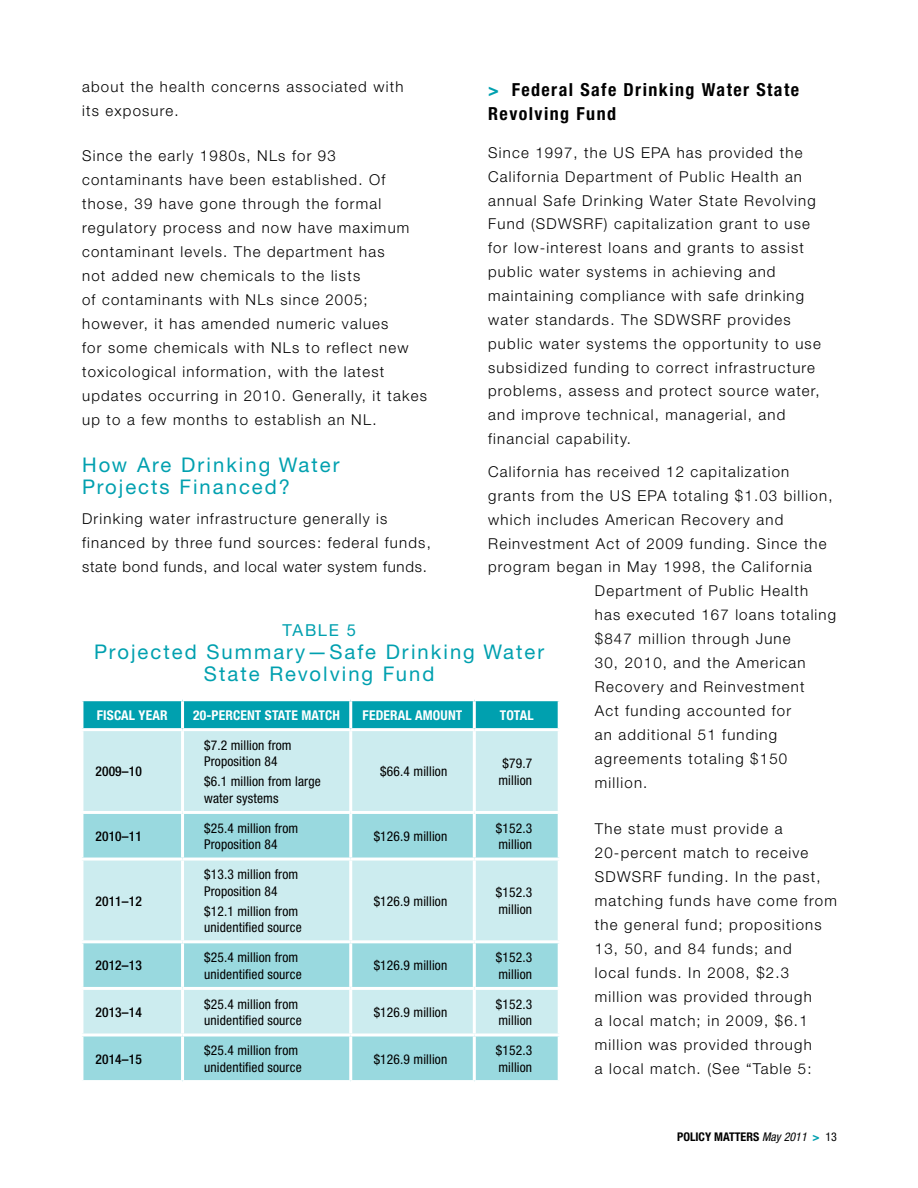
<style>
.page{position:relative;width:918px;height:1188px;background:#fff}
.page>*{position:absolute;margin:0;border:0;box-sizing:border-box;transform-origin:0 0}
.t1{font:20.25px/22.5px "Helvetica Neue CE";letter-spacing:.1em;color:#00a0af;text-align:center}
.t2{font:700 condensed 18px/24px "Helvetica Neue";letter-spacing:.08em;color:#000}
.t3{font:16.5px "Helvetica Neue CE";letter-spacing:.1em;color:#00a0af}
.t4{font:300 15px/24px "Helvetica Neue";letter-spacing:.08em;color:#000}
.t5{font:condensed 13.5px/16.5px "Helvetica Neue";letter-spacing:.01em;color:#000}
.t6{font:700 condensed 13.5px "Helvetica Neue";letter-spacing:.01em;color:#fff}
.t7{font:500 condensed 13.5px "Helvetica Neue";letter-spacing:.01em;color:#000}
.t8{font:700 condensed 12px "Helvetica Neue";color:#000}
.t9{font:italic condensed 12px "Helvetica Neue";color:#000}
.s1{color:#00a0af}
.s2{font-weight:700;font-style:normal;color:#00a0af}
.s3{font-style:normal}
</style>
<div class="page">
<div style="left:83px;top:701px;width:475px;height:27px;background:#00a0af"></div>
<div style="left:83px;top:731px;width:475px;height:80px;background:#ccecef"></div>
<svg style="left:83px;top:814px;width:475px;height:266px;background:#b2e2e6"></svg>
<hr style="left:181px;top:701px;width:3px;height:27px;background:#fff">
<hr style="left:349px;top:701px;width:3px;height:27px;background:#fff">
<hr style="left:473px;top:701px;width:3px;height:27px;background:#fff">
<hr style="left:181px;top:731px;width:3px;height:80px;background:#fff">
<hr style="left:349px;top:731px;width:3px;height:80px;background:#fff">
<hr style="left:473px;top:731px;width:3px;height:80px;background:#fff">
<hr style="left:181px;top:814px;width:3px;height:44px;background:#fff">
<hr style="left:349px;top:814px;width:3px;height:44px;background:#fff">
<hr style="left:473px;top:814px;width:3px;height:44px;background:#fff">
<hr style="left:80px;top:858px;width:103px;height:3px;background:#fff">
<hr style="left:183px;top:858px;width:168px;height:3px;background:#fff">
<hr style="left:181px;top:861px;width:3px;height:79px;background:#fff">
<hr style="left:351px;top:858px;width:123px;height:3px;background:#fff">
<hr style="left:349px;top:861px;width:3px;height:79px;background:#fff">
<hr style="left:474px;top:858px;width:87px;height:3px;background:#fff">
<hr style="left:473px;top:861px;width:3px;height:79px;background:#fff">
<hr style="left:80px;top:940px;width:103px;height:3px;background:#fff">
<hr style="left:183px;top:940px;width:168px;height:3px;background:#fff">
<hr style="left:181px;top:943px;width:3px;height:44px;background:#fff">
<hr style="left:351px;top:940px;width:123px;height:3px;background:#fff">
<hr style="left:349px;top:943px;width:3px;height:44px;background:#fff">
<hr style="left:474px;top:940px;width:87px;height:3px;background:#fff">
<hr style="left:473px;top:943px;width:3px;height:44px;background:#fff">
<hr style="left:80px;top:987px;width:103px;height:3px;background:#fff">
<hr style="left:183px;top:987px;width:168px;height:3px;background:#fff">
<hr style="left:181px;top:990px;width:3px;height:44px;background:#fff">
<hr style="left:351px;top:987px;width:123px;height:3px;background:#fff">
<hr style="left:349px;top:990px;width:3px;height:44px;background:#fff">
<hr style="left:474px;top:987px;width:87px;height:3px;background:#fff">
<hr style="left:473px;top:990px;width:3px;height:44px;background:#fff">
<hr style="left:80px;top:1034px;width:103px;height:3px;background:#fff">
<hr style="left:183px;top:1034px;width:168px;height:3px;background:#fff">
<hr style="left:181px;top:1037px;width:3px;height:43px;background:#fff">
<hr style="left:351px;top:1034px;width:123px;height:3px;background:#fff">
<hr style="left:349px;top:1037px;width:3px;height:43px;background:#fff">
<hr style="left:474px;top:1034px;width:87px;height:3px;background:#fff">
<hr style="left:473px;top:1037px;width:3px;height:43px;background:#fff">
<p class="t4" style="left:82px;top:74px;width:323px">about the health concerns associated with its exposure.</p>
<p class="t4" style="left:82px;top:144px;width:346px">Since the early 1980s, NLs for 93 contaminants have been established. Of those, 39 have gone through the formal regulatory process and now have maximum contaminant levels. The department has<br>not added new chemicals to the lists<br>of contaminants with NLs since 2005; however, it has amended numeric values<br>for some chemicals with NLs to reflect new toxicological information, with the latest updates occurring in 2010. Generally, it takes up to a few months to establish an NL.</p>
<h1 class="t1" style="left:82px;top:454px;width:259px;text-align:left">How Are Drinking Water<br>Projects Financed?</h1>
<p class="t4" style="left:82px;top:506px;width:350px">Drinking water infrastructure generally is financed by three fund sources: federal funds, state bond funds, and local water system funds.</p>
<p class="t2" style="left:488px;top:77px;width:313px"><span class="s1">&gt;</span> FEDERAL SAFE DRINKING WATER STATE<br>REVOLVING FUND</p>
<p class="t4" style="left:488px;top:140px;width:334px">Since 1997, the US EPA has provided the California Department of Public Health an annual Safe Drinking Water State Revolving Fund (SDWSRF) capitalization grant to use for low-interest loans and grants to assist public water systems in achieving and maintaining compliance with safe drinking water standards. The SDWSRF provides public water systems the opportunity to use subsidized funding to correct infrastructure problems, assess and protect source water, and improve technical, managerial, and financial capability.</p>
<p class="t4" style="left:488px;top:459px;width:303px">California has received 12 capitalization</p>
<p class="t4" style="left:488px;top:483px;width:346px">grants from the US EPA totaling $1.03 billion,</p>
<p class="t4" style="left:488px;top:507px;width:297px">which includes American Recovery and</p>
<p class="t4" style="left:488px;top:531px;width:340px">Reinvestment Act of 2009 funding. Since the</p>
<p class="t4" style="left:488px;top:555px;width:325px">program began in May 1998, the California</p>
<p class="t4" style="left:595px;top:579px;width:215px">Department of Public Health</p>
<p class="t4" style="left:595px;top:603px;width:243px">has executed 167 loans totaling</p>
<p class="t4" style="left:595px;top:627px;width:197px">$847 million through June</p>
<p class="t4" style="left:595px;top:651px;width:212px">30, 2010, and the American</p>
<p class="t4" style="left:595px;top:675px;width:211px">Recovery and Reinvestment</p>
<p class="t4" style="left:595px;top:699px;width:198px">Act funding accounted for</p>
<p class="t4" style="left:595px;top:723px;width:184px">an additional 51 funding</p>
<p class="t4" style="left:595px;top:747px;width:194px">agreements totaling $150</p>
<p class="t4" style="left:595px;top:771px;width:54px">million.</p>
<p class="t4" style="left:595px;top:816px;width:243px">The state must provide a<br>20-percent match to receive<br>SDWSRF funding. In the past, matching funds have come from the general fund; propositions<br>13, 50, and 84 funds; and<br>local funds. In 2008, $2.3 million was provided through<br>a local match; in 2009, $6.1 million was provided through<br>a local match. (See “Table 5:</p>
<p class="t3" style="left:282px;top:621px;width:75px">TABLE 5</p>
<h1 class="t1" style="left:94px;top:641px;width:451px">Projected Summary—Safe Drinking Water<br>State Revolving Fund</h1>
<p class="t6" style="left:97px;top:707px;width:72px">FISCAL YEAR</p>
<p class="t6" style="left:193px;top:707px;width:148px">20-PERCENT STATE MATCH</p>
<p class="t6" style="left:363px;top:707px;width:94px">FEDERAL AMOUNT</p>
<p class="t6" style="left:500px;top:707px;width:32px">TOTAL</p>
<p class="t5" style="left:204px;top:737px;width:89px">$7.2 million from<br>Proposition 84</p>
<p class="t5" style="left:204px;top:773px;width:118px">$6.1 million from large water systems</p>
<p class="t5" style="left:380px;top:763px;width:69px">$66.4 million</p>
<p class="t5" style="left:498px;top:755px;width:35px;text-align:center">$79.7 million</p>
<p class="t7" style="left:95px;top:763px;width:48px">2009–10</p>
<p class="t7" style="left:95px;top:828px;width:48px">2010–11</p>
<p class="t5" style="left:204px;top:820px;width:96px">$25.4 million from<br>Proposition 84</p>
<p class="t5" style="left:374px;top:828px;width:75px">$126.9 million</p>
<p class="t5" style="left:496px;top:820px;width:38px">$152.3 million</p>
<p class="t5" style="left:204px;top:866px;width:96px">$13.3 million from<br>Proposition 84</p>
<p class="t5" style="left:204px;top:903px;width:99px">$12.1 million from unidentified source</p>
<p class="t5" style="left:374px;top:893px;width:75px">$126.9 million</p>
<p class="t5" style="left:496px;top:884px;width:38px">$152.3 million</p>
<p class="t7" style="left:95px;top:893px;width:48px">2011–12</p>
<p class="t7" style="left:95px;top:958px;width:48px">2012–13</p>
<p class="t5" style="left:204px;top:949px;width:99px">$25.4 million from unidentified source</p>
<p class="t5" style="left:374px;top:957px;width:75px">$126.9 million</p>
<p class="t5" style="left:496px;top:949px;width:38px">$152.3 million</p>
<p class="t7" style="left:95px;top:1004px;width:48px">2013–14</p>
<p class="t5" style="left:204px;top:996px;width:99px">$25.4 million from unidentified source</p>
<p class="t5" style="left:374px;top:1004px;width:75px">$126.9 million</p>
<p class="t5" style="left:496px;top:996px;width:38px">$152.3 million</p>
<p class="t7" style="left:95px;top:1051px;width:48px">2014–15</p>
<p class="t5" style="left:204px;top:1042px;width:99px">$25.4 million from unidentified source</p>
<p class="t5" style="left:374px;top:1050px;width:75px">$126.9 million</p>
<p class="t5" style="left:496px;top:1042px;width:38px">$152.3 million</p>
<p class="t8" style="left:677px;top:1130px;width:71px">POLICY MATTERS</p>
<p class="t9" style="left:762px;top:1130px;width:76px">May 2011 <span class="s2">&gt;</span> <span class="s3">13</span></p>
</div>
